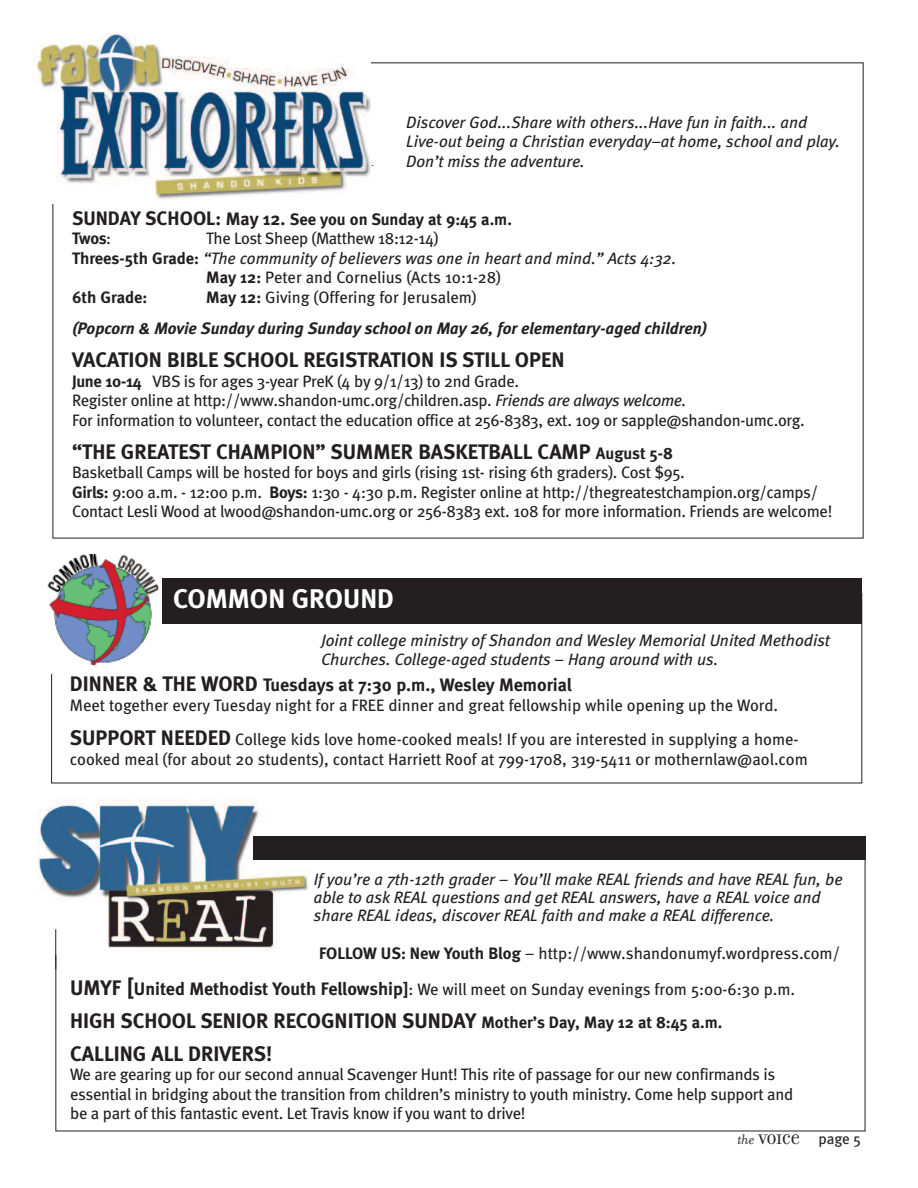
<style>
.page{position:relative;width:918px;height:1188px;background:#fff}
.page>*{position:absolute;margin:0;border:0;box-sizing:border-box;transform-origin:0 0}
.t1{font:700 27px "Meta";color:#fff}
.t2{font:700 21px/33px "Meta";color:#231f20}
.t3{font:700 18px "Meta";letter-spacing:-.005em;color:#231f20}
.t4{font:16.5px/19.5px "Meta";letter-spacing:-.015em;color:#231f20}
.t5{font:italic 16.5px/19.5px "Meta";color:#231f20}
.t6{font:italic 700 16.5px/31.5px "Meta";letter-spacing:-.005em;color:#231f20}
.t7{font:700 16.5px/19.5px "Meta";letter-spacing:-.005em;color:#231f20}
.t8{font:15px "Filosofia Unicase";letter-spacing:-.015em;color:#231f20}
.t9{font:9px "Meta";color:#231f20}
.s1{font-size:19.5px}
.s2{font-size:18px}
.s3{font-weight:400}
.s4{font-weight:700;font-style:normal}
.s5{font-weight:700}
.s6{font-style:normal}
.s7{font-weight:400;font-style:normal}
.s8{font-style:italic}
.s9{font-size:16.5px}
.s10{font-size:21px}
.s11{font-weight:700;font-size:21px}
.s12{font-weight:700;font-size:24px}
.s13{font-weight:700;font-size:18px}
.s14{font-family:"Filosofia";font-style:italic}
.s15{font-family:"Meta"}
</style>
<div class="page">
<img style="left:38px;top:798px;width:271px;height:156px">
<div style="left:253px;top:836px;width:613px;height:24px;background:#231f20"></div>
<hr style="left:55px;top:929px;width:1px;height:40px;background:#231f20">
<img style="left:33px;top:34px;width:337px;height:166px">
<div style="left:50px;top:578px;width:812px;height:45px;background:#231f20"></div>
<img style="left:47px;top:555px;width:115px;height:112px">
<p class="t9" style="left:372px;top:160px;width:4px">.</p>
<p class="t5" style="left:406px;top:114px;width:435px">Discover God...Share with others...Have fun in faith... and<br>Live-out being a Christian everyday–at home, school and play.<br>Don’t miss the adventure.</p>
<p class="t7" style="left:72px;top:209px;width:441px"><span class="s1">SUNDAY SCHOOL:</span> <span class="s2">May 12.</span> See you on Sunday at 9:45 a.m.<br>Twos<span class="s3">:</span></p>
<p class="t4" style="left:206px;top:230px;width:234px">The Lost Sheep (Matthew 18:12-14)</p>
<p class="t5" style="left:72px;top:250px;width:606px"><span class="s4">Threes-5th Grade:</span> “The community of believers was one in heart and mind.” Acts 4:32.</p>
<p class="t4" style="left:206px;top:269px;width:296px"><span class="s5">May 12:</span> Peter and Cornelius (Acts 10:1-28)</p>
<p class="t7" style="left:72px;top:287px;width:77px">6th Grade:</p>
<p class="t6" style="left:72px;top:283px;width:637px;text-indent:134px"><span class="s6">May 12:</span> <span class="s7">Giving (Offering for Jerusalem)<br></span>(Popcorn &amp; Movie Sunday during Sunday school on May 26, for elementary-aged children)</p>
<p class="t2" style="left:72px;top:343px;width:494px">VACATION BIBLE SCHOOL REGISTRATION IS STILL OPEN</p>
<p class="t4" style="left:72px;top:373px;width:734px"><span class="s5">June 10-14</span> VBS is for ages 3-year PreK (4 by 9/1/13) to 2nd Grade.<br>Register online at http://www.shandon-umc.org/children.asp. <span class="s8">Friends are always welcome.<br></span>For information to volunteer, contact the education office at 256-8383, ext. 109 or sapple@shandon-umc.org.</p>
<p class="t2" style="left:72px;top:435px;width:602px">“THE GREATEST CHAMPION” SUMMER BASKETBALL CAMP <span class="s9">August 5-8</span></p>
<p class="t4" style="left:72px;top:464px;width:762px">Basketball Camps will be hosted for boys and girls (rising 1st- rising 6th graders). Cost $95.<br><span class="s5">Girls:</span> 9:00 a.m. - 12:00 p.m. <span class="s5">Boys:</span> 1:30 - 4:30 p.m. Register online at http://thegreatestchampion.org/camps/<br>Contact Lesli Wood at lwood@shandon-umc.org or 256-8383 ext. 108 for more information. Friends are welcome!</p>
<h1 class="t1" style="left:173px;top:583px;width:222px">COMMON GROUND</h1>
<p class="t5" style="left:321px;top:632px;width:510px">Joint college ministry of Shandon and Wesley Memorial United Methodist<br>Churches. College-aged students – Hang around with us.</p>
<p class="t3" style="left:70px;top:674px;width:503px"><span class="s10">DINNER &amp; THE WORD</span> Tuesdays at 7:30 p.m., Wesley Memorial</p>
<p class="t4" style="left:70px;top:690px;width:730px;line-height:34.5px">Meet together every Tuesday night for a FREE dinner and great fellowship while opening up the Word.<br><span class="s11">SUPPORT NEEDED</span> College kids love home-cooked meals! If you are interested in supplying a home-</p>
<p class="t4" style="left:70px;top:751px;width:739px">cooked meal (for about 20 students), contact Harriett Roof at 799-1708, 319-5411 or mothernlaw@aol.com</p>
<p class="t5" style="left:314px;top:872px;width:530px;line-height:18px">If you’re a 7th-12th grader – You’ll make REAL friends and have REAL fun, be able to ask REAL questions and get REAL answers, have a REAL voice and share REAL ideas, discover REAL faith and make a REAL difference.</p>
<p class="t4" style="left:70px;top:937px;width:772px;line-height:35.7px;text-indent:249px"><span class="s5">FOLLOW US: New Youth Blog</span> <span class="s8">–</span> http://www.shandonumyf.wordpress.com/<br><span class="s11">UMYF</span> <span class="s12">[</span><span class="s13">United Methodist Youth Fellowship]</span>: We will meet on Sunday evenings from 5:00-6:30 p.m.</p>
<p class="t2" style="left:70px;top:1004px;width:654px">HIGH SCHOOL SENIOR RECOGNITION SUNDAY <span class="s9">Mother’s Day, May 12 at 8:45 a.m.<br></span>CALLING ALL DRIVERS!</p>
<p class="t4" style="left:70px;top:1066px;width:725px">We are gearing up for our second annual Scavenger Hunt! This rite of passage for our new confirmands is essential in bridging about the transition from children’s ministry to youth ministry. Come help support and be a part of this fantastic event. Let Travis know if you want to drive!</p>
<p class="t8" style="left:738px;top:1130px;width:125px"><span class="s14">the</span> VOICE <span class="s15">page 5</span></p>
</div>
